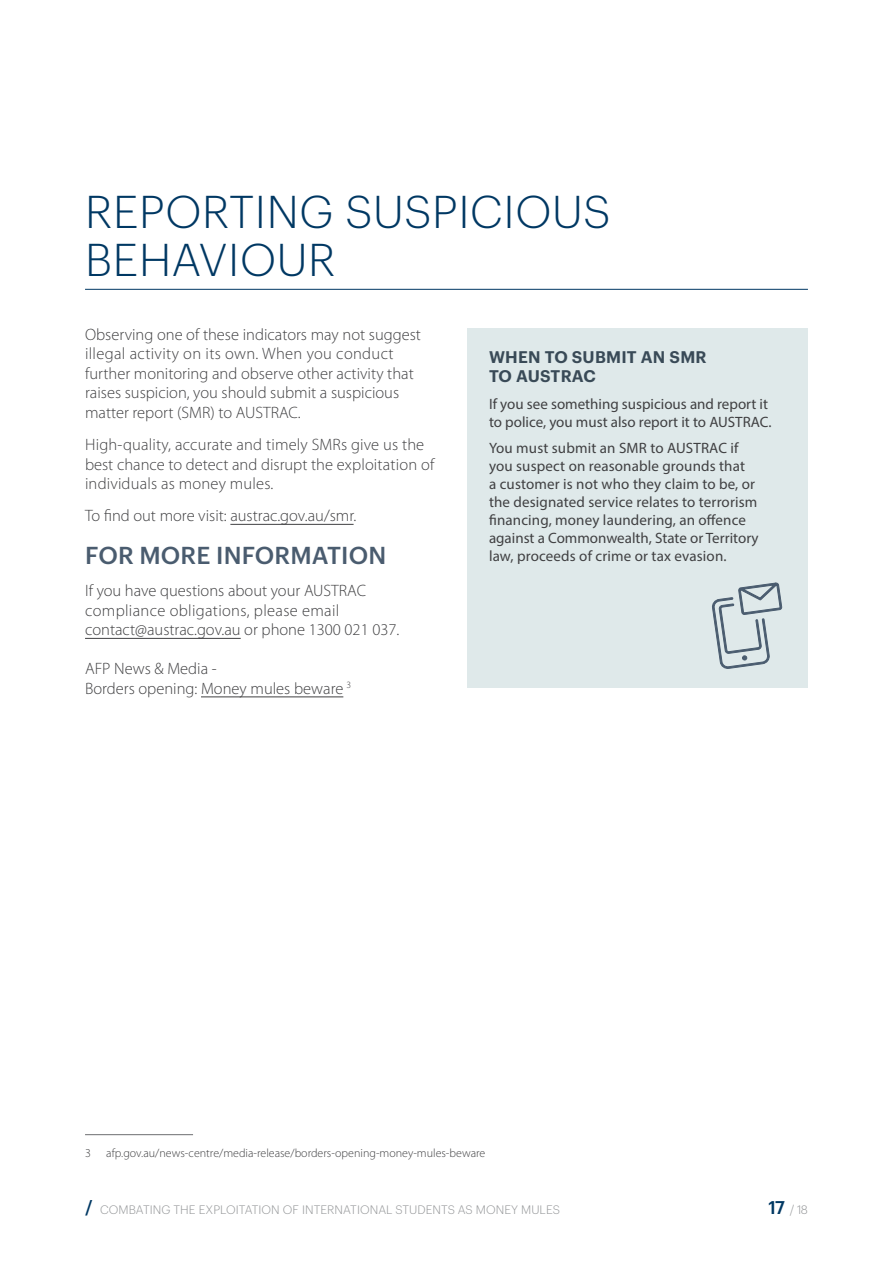
<style>
.page{position:relative;width:893px;height:1263px;background:#fff}
.page>*{position:absolute;margin:0;border:0;box-sizing:border-box;transform-origin:0 0}
.t1{font:300 45px/48px "Graphik";letter-spacing:.015em;color:#003863}
.t2{font:500 24px "Graphik";letter-spacing:.005em;color:#4a5c6f}
.t3{font:300 16.5px/19.5px "Myriad Pro";color:#404042}
.t4{font:600 16.5px/19.5px "Graphik";letter-spacing:.015em;color:#394a57}
.t5{font:15px/18px "Myriad Pro";letter-spacing:.01em;color:#404042}
.t6{font:300 12px "Myriad Pro";color:#404042}
.t7{font:300 12px "Graphik";letter-spacing:.005em;color:#939597}
.s1{font-weight:500;font-size:18px;color:#003863}
</style>
<div class="page">
<hr style="left:85px;top:289px;width:723px;height:1px;background:#003863">
<hr style="left:230px;top:524px;width:124px;height:1px;background:#404042">
<hr style="left:85px;top:638px;width:156px;height:1px;background:#404042">
<hr style="left:201px;top:697px;width:142px;height:1px;background:#404042">
<hr style="left:85px;top:1134px;width:108px;height:1px;background:#6d6e70">
<div style="left:468px;top:328px;width:340px;height:78px;background:#dfe9ea"></div>
<div style="left:468px;top:380px;width:340px;height:67px;background:#dfe9ea"></div>
<div style="left:468px;top:425px;width:340px;height:157px;background:#dfe9ea"></div>
<div style="left:468px;top:559px;width:340px;height:49px;background:#dfe9ea"></div>
<div style="left:468px;top:586px;width:340px;height:49px;background:#dfe9ea"></div>
<div style="left:468px;top:612px;width:340px;height:49px;background:#dfe9ea"></div>
<div style="left:468px;top:639px;width:340px;height:49px;background:#dfe9ea"></div>
<svg style="left:712px;top:582px;width:71px;height:87px"></svg>
<h1 class="t1" style="left:85px;top:190px;width:527px">REPORTING SUSPICIOUS<br>BEHAVIOUR</h1>
<p class="t3" style="left:85px;top:326px;width:337px">Observing one of these indicators may not suggest illegal activity on its own. When you conduct further monitoring and observe other activity that raises suspicion, you should submit a suspicious matter report (SMR) to AUSTRAC.</p>
<p class="t3" style="left:85px;top:436px;width:351px">High-quality, accurate and timely SMRs give us the best chance to detect and disrupt the exploitation of individuals as money mules.</p>
<p class="t3" style="left:85px;top:507px;width:273px">To find out more visit: austrac.gov.au/smr.</p>
<h2 class="t2" style="left:85px;top:542px;width:303px">FOR MORE INFORMATION</h2>
<p class="t3" style="left:85px;top:582px;width:316px">If you have questions about your AUSTRAC compliance obligations, please email contact@austrac.gov.au or phone 1300 021 037.</p>
<p class="t3" style="left:85px;top:660px;width:267px">AFP News &amp; Media -<br>Borders opening: Money mules beware <sup>3</sup></p>
<p class="t4" style="left:489px;top:347px;width:219px">WHEN TO SUBMIT AN SMR<br>TO AUSTRAC</p>
<p class="t5" style="left:489px;top:396px;width:284px">If you see something suspicious and report it to police, you must also report it to AUSTRAC.</p>
<p class="t5" style="left:489px;top:440px;width:271px">You must submit an SMR to AUSTRAC if you suspect on reasonable grounds that<br>a customer is not who they claim to be, or the designated service relates to terrorism financing, money laundering, an offence against a Commonwealth, State or Territory law, proceeds of crime or tax evasion.</p>
<p class="t6" style="left:85px;top:1148px;width:7px">3</p>
<p class="t6" style="left:106px;top:1148px;width:381px">afp.gov.au/news-centre/media-release/borders-opening-money-mules-beware</p>
<p class="t7" style="left:85px;top:1203px;width:476px"><span class="s1">/</span> COMBATING THE EXPLOITATION OF INTERNATIONAL STUDENTS AS MONEY MULES</p>
<p class="t7" style="left:768px;top:1205px;width:41px"><span class="s1">17</span> / 18</p>
</div>
